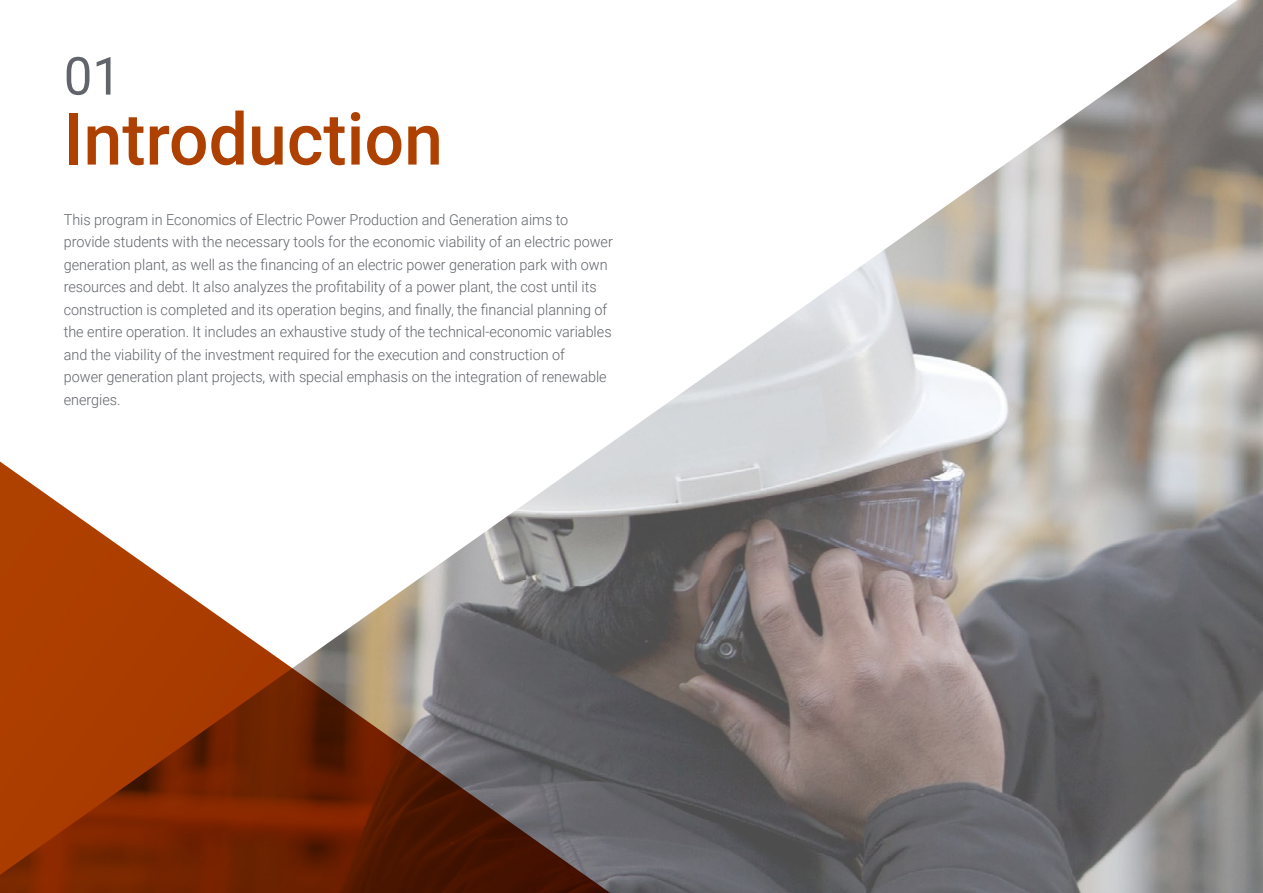
<style>
.page{position:relative;width:1263px;height:893px;background:#fff}
.page>*{position:absolute;margin:0;border:0;box-sizing:border-box;transform-origin:0 0}
.t1{font:500 72px "Roboto";color:#ae4000}
.t2{font:52.5px "Roboto";color:#61646a}
.t3{font:300 15px/22.5px "Roboto";color:#61646a;scale:.96 1}
</style>
<div class="page">
<img style="left:607px;top:0;width:656px;height:893px">
<svg style="left:0;top:446px;width:640px;height:447px"></svg>
<h2 class="t2" style="left:64px;top:39px;width:59px">01</h2>
<h1 class="t1" style="left:64px;top:89px;width:381px">Introduction</h1>
<p class="t3" style="left:64px;top:208px;width:573px">This program in Economics of Electric Power Production and Generation aims to provide students with the necessary tools for the economic viability of an electric power generation plant, as well as the financing of an electric power generation park with own resources and debt. It also analyzes the profitability of a power plant, the cost until its construction is completed and its operation begins, and finally, the financial planning of the entire operation. It includes an exhaustive study of the technical-economic variables and the viability of the investment required for the execution and construction of<br>power generation plant projects, with special emphasis on the integration of renewable energies.</p>
</div>
